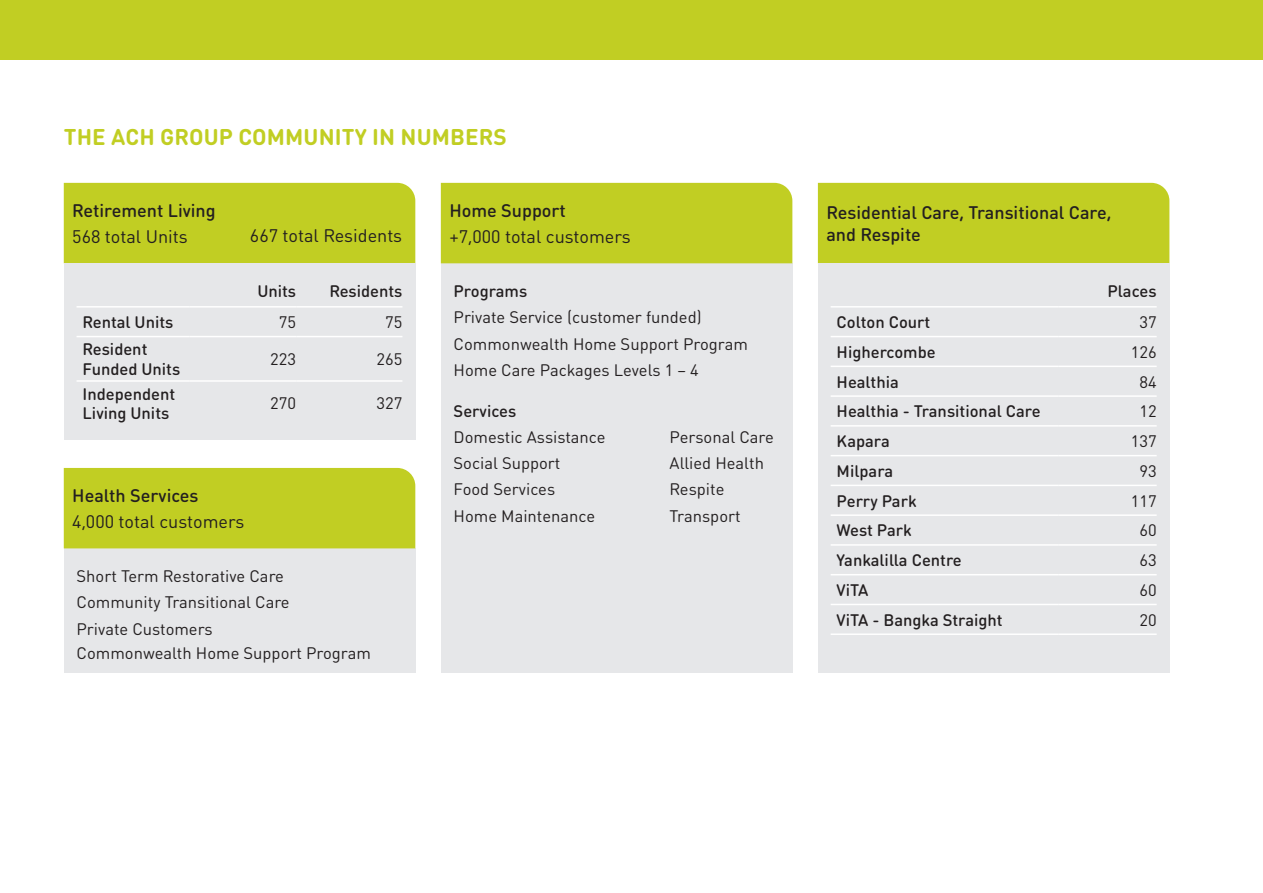
<style>
.page{position:relative;width:1263px;height:893px;background:#fff}
.page>*{position:absolute;margin:0;border:0;box-sizing:border-box;transform-origin:0 0}
.Sub_heading{font:700 22.5px "DIN Round OT";letter-spacing:.005em;color:#c1ce23}
.t1{font:18px/25.5px "DIN Round OT";color:#231f20}
.t2{font:500 18px/21.6px "DIN Round OT";color:#231f20}
.t3{font:16.5px "DIN Round OT";color:#231f20}
.t4{font:500 16.5px/19.8px "DIN Round OT";color:#231f20}
.s1{font-weight:500}
</style>
<div class="page">
<div style="left:64px;top:548px;width:351px;height:124px;background:#e6e7e9"></div>
<div style="left:64px;top:468px;width:351px;height:80px;background:#c1ce23"></div>
<div style="left:441px;top:263px;width:351px;height:409px;background:#e6e7e9"></div>
<div style="left:441px;top:183px;width:351px;height:80px;background:#c1ce23"></div>
<div style="left:818px;top:183px;width:351px;height:80px;background:#c1ce23"></div>
<div style="left:64px;top:183px;width:351px;height:80px;background:#c1ce23"></div>
<div style="left:64px;top:263px;width:351px;height:177px;background:#e6e7e9"></div>
<hr style="left:77px;top:306px;width:113px;height:2px;background:#fff">
<hr style="left:190px;top:306px;width:106px;height:2px;background:#fff">
<hr style="left:296px;top:306px;width:106px;height:2px;background:#fff">
<hr style="left:77px;top:336px;width:113px;height:1px;background:#fff">
<hr style="left:190px;top:336px;width:106px;height:1px;background:#fff">
<hr style="left:296px;top:336px;width:106px;height:1px;background:#fff">
<hr style="left:77px;top:380px;width:113px;height:2px;background:#fff">
<hr style="left:190px;top:380px;width:106px;height:2px;background:#fff">
<hr style="left:296px;top:380px;width:106px;height:2px;background:#fff">
<div style="left:818px;top:263px;width:351px;height:409px;background:#e6e7e9"></div>
<hr style="left:831px;top:306px;width:228px;height:2px;background:#fff">
<hr style="left:1059px;top:306px;width:98px;height:2px;background:#fff">
<hr style="left:831px;top:336px;width:228px;height:1px;background:#fff">
<hr style="left:1059px;top:336px;width:98px;height:1px;background:#fff">
<hr style="left:831px;top:366px;width:228px;height:1px;background:#fff">
<hr style="left:1059px;top:366px;width:98px;height:1px;background:#fff">
<hr style="left:831px;top:395px;width:228px;height:2px;background:#fff">
<hr style="left:1059px;top:395px;width:98px;height:2px;background:#fff">
<hr style="left:831px;top:425px;width:228px;height:2px;background:#fff">
<hr style="left:1059px;top:425px;width:98px;height:2px;background:#fff">
<hr style="left:831px;top:455px;width:228px;height:1px;background:#fff">
<hr style="left:1059px;top:455px;width:98px;height:1px;background:#fff">
<hr style="left:831px;top:485px;width:228px;height:1px;background:#fff">
<hr style="left:1059px;top:485px;width:98px;height:1px;background:#fff">
<hr style="left:831px;top:514px;width:228px;height:2px;background:#fff">
<hr style="left:1059px;top:514px;width:98px;height:2px;background:#fff">
<hr style="left:831px;top:544px;width:228px;height:2px;background:#fff">
<hr style="left:1059px;top:544px;width:98px;height:2px;background:#fff">
<hr style="left:831px;top:633px;width:228px;height:2px;background:#fff">
<hr style="left:1059px;top:633px;width:98px;height:2px;background:#fff">
<hr style="left:831px;top:574px;width:228px;height:1px;background:#fff">
<hr style="left:1059px;top:574px;width:98px;height:1px;background:#fff">
<hr style="left:831px;top:604px;width:228px;height:1px;background:#fff">
<hr style="left:1059px;top:604px;width:98px;height:1px;background:#fff">
<div style="left:0;top:0;width:1263px;height:60px;background:#c1ce23"></div>
<p class="Sub_heading" style="left:64px;top:122px;width:445px">THE ACH GROUP COMMUNITY IN NUMBERS</p>
<p class="t2" style="left:72px;top:200px;width:145px">Retirement Living</p>
<p class="t1" style="left:72px;top:223px;width:117px">568 total Units</p>
<p class="t1" style="left:250px;top:223px;width:154px">667 total Residents</p>
<p class="t4" style="left:257px;top:281px;width:40px">Units</p>
<p class="t4" style="left:329px;top:281px;width:75px">Residents</p>
<p class="t4" style="left:83px;top:312px;width:92px">Rental Units</p>
<p class="t3" style="left:279px;top:312px;width:19px">75</p>
<p class="t3" style="left:385px;top:312px;width:19px">75</p>
<p class="t4" style="left:83px;top:339px;width:99px">Resident<br>Funded Units</p>
<p class="t3" style="left:270px;top:349px;width:27px">223</p>
<p class="t3" style="left:377px;top:349px;width:27px">265</p>
<p class="t4" style="left:83px;top:383px;width:94px">Independent<br>Living Units</p>
<p class="t3" style="left:270px;top:393px;width:27px">270</p>
<p class="t3" style="left:377px;top:393px;width:27px">327</p>
<p class="t2" style="left:72px;top:485px;width:128px">Health Services</p>
<p class="t1" style="left:72px;top:508px;width:174px">4,000 total customers</p>
<p class="t3" style="left:77px;top:566px;width:209px">Short Term Restorative Care</p>
<p class="t3" style="left:77px;top:592px;width:215px">Community Transitional Care</p>
<p class="t3" style="left:77px;top:618px;width:138px">Private Customers</p>
<p class="t3" style="left:77px;top:642px;width:296px">Commonwealth Home Support Program</p>
<p class="t1" style="left:449px;top:198px;width:183px"><span class="s1">Home Support<br></span>+7,000 total customers</p>
<p class="t2" style="left:826px;top:202px;width:286px">Residential Care, Transitional Care, and Respite</p>
<p class="t4" style="left:454px;top:281px;width:75px">Programs</p>
<p class="t3" style="left:454px;top:307px;width:249px">Private Service (customer funded)</p>
<p class="t3" style="left:454px;top:333px;width:296px">Commonwealth Home Support Program</p>
<p class="t3" style="left:454px;top:359px;width:247px">Home Care Packages Levels 1 – 4</p>
<p class="t4" style="left:454px;top:401px;width:64px">Services</p>
<p class="t3" style="left:454px;top:427px;width:153px">Domestic Assistance</p>
<p class="t3" style="left:670px;top:427px;width:106px">Personal Care</p>
<p class="t3" style="left:454px;top:453px;width:108px">Social Support</p>
<p class="t3" style="left:670px;top:453px;width:96px">Allied Health</p>
<p class="t3" style="left:454px;top:479px;width:103px">Food Services</p>
<p class="t3" style="left:670px;top:479px;width:56px">Respite</p>
<p class="t3" style="left:454px;top:505px;width:143px">Home Maintenance</p>
<p class="t3" style="left:670px;top:505px;width:73px">Transport</p>
<p class="t4" style="left:1107px;top:281px;width:51px">Places</p>
<p class="t4" style="left:837px;top:312px;width:95px">Colton Court</p>
<p class="t3" style="left:1139px;top:312px;width:19px">37</p>
<p class="t4" style="left:837px;top:342px;width:101px">Highercombe</p>
<p class="t3" style="left:1131px;top:341px;width:27px">126</p>
<p class="t4" style="left:837px;top:371px;width:64px">Healthia</p>
<p class="t3" style="left:1139px;top:371px;width:19px">84</p>
<p class="t4" style="left:837px;top:401px;width:205px">Healthia - Transitional Care</p>
<p class="t3" style="left:1139px;top:401px;width:19px">12</p>
<p class="t4" style="left:837px;top:431px;width:55px">Kapara</p>
<p class="t3" style="left:1131px;top:431px;width:27px">137</p>
<p class="t4" style="left:837px;top:461px;width:58px">Milpara</p>
<p class="t3" style="left:1139px;top:461px;width:19px">93</p>
<p class="t4" style="left:837px;top:490px;width:81px">Perry Park</p>
<p class="t3" style="left:1131px;top:490px;width:27px">117</p>
<p class="t4" style="left:837px;top:520px;width:77px">West Park</p>
<p class="t3" style="left:1139px;top:520px;width:19px">60</p>
<p class="t4" style="left:837px;top:550px;width:127px">Yankalilla Centre</p>
<p class="t3" style="left:1139px;top:550px;width:19px">63</p>
<p class="t4" style="left:837px;top:580px;width:33px">ViTA</p>
<p class="t3" style="left:1139px;top:580px;width:19px">60</p>
<p class="t4" style="left:837px;top:609px;width:168px">ViTA - Bangka Straight</p>
<p class="t3" style="left:1139px;top:609px;width:19px">20</p>
</div>
